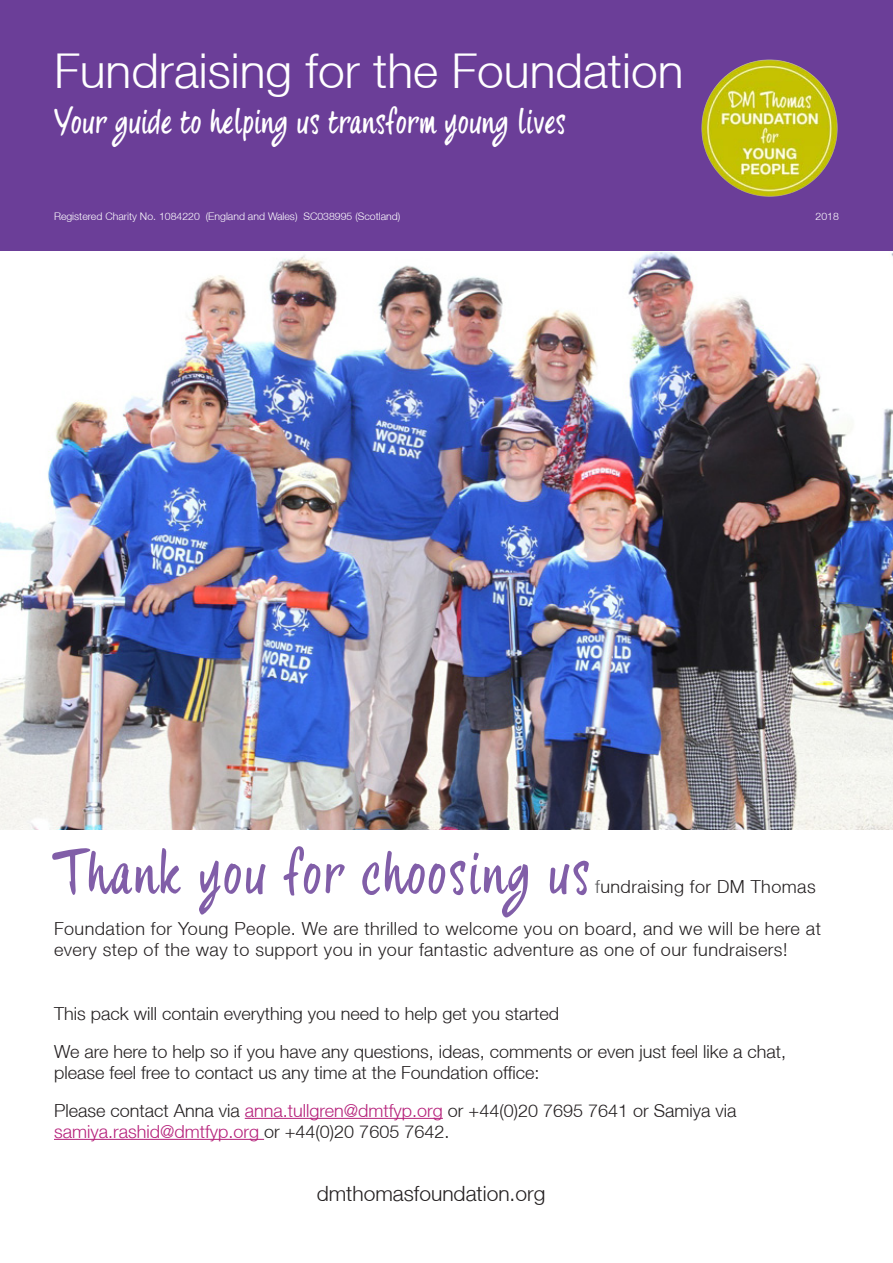
<style>
.page{position:relative;width:893px;height:1263px;background:#fff}
.page>*{position:absolute;margin:0;border:0;box-sizing:border-box;transform-origin:0 0}
.Main_title{font:60px "four Hand";letter-spacing:.025em;color:#815ea8}
.t1{font:300 48px "Helvetica Neue LT";color:#fff}
.t2{font:34.5px "four Hand";color:#fff}
.Body_text{font:300 21px "Helvetica Neue LT";color:#231f20}
.Body_text-2{font:300 18px/21px "Helvetica Neue LT";color:#231f20}
.Main_title-2{font:300 18px/21px "Helvetica Neue LT";letter-spacing:.025em;color:#231f20}
.t3{font:300 10.5px "Helvetica Neue LT";color:#fff}
.s1{color:#57585a}
.s2{color:#b5207a}
</style>
<div class="page">
<div style="left:0;top:0;width:893px;height:251px;background:#6b3e98"></div>
<img style="left:0;top:252px;width:893px;height:577px">
<hr style="left:245px;top:1118px;width:198px;height:1px;background:#b5207a">
<hr style="left:54px;top:1139px;width:210px;height:1px;background:#b5207a">
<img style="left:701px;top:59px;width:137px;height:138px">
<p class="t1" style="left:54px;top:42px;width:631px">Fundraising for the Foundation</p>
<p class="t2" style="left:54px;top:101px;width:513px">Your guide to helping us transform young lives</p>
<p class="t3" style="left:54px;top:210px;width:348px">Registered Charity No. 1084220 (England and Wales) SC038995 (Scotland)</p>
<p class="t3" style="left:815px;top:210px;width:25px">2018</p>
<p class="Main_title" style="left:54px;top:837px;width:537px">Thank you for choosing us</p>
<p class="Main_title-2" style="left:595px;top:876px;width:222px"><span class="s1">f</span>undraising for DM Thomas</p>
<p class="Main_title-2" style="left:54px;top:918px;width:768px">Foundation for Young People. We are thrilled to welcome you on board, and we will be here at every step of the way to support you in your fantastic adventure as one of our fundraisers!</p>
<p class="Body_text-2" style="left:54px;top:1002px;width:507px">This pack will contain everything you need to help get you started</p>
<p class="Body_text-2" style="left:54px;top:1040px;width:734px">We are here to help so if you have any questions, ideas, comments or even just feel like a chat, please feel free to contact us any time at the Foundation office:</p>
<p class="Body_text-2" style="left:54px;top:1099px;width:684px">Please contact Anna via <span class="s2">anna.tullgren@dmtfyp.org</span> or +44(0)20 7695 7641 or Samiya via <span class="s2">samiya.rashid@dmtfyp.org</span> or +44(0)20 7605 7642.</p>
<p class="Body_text" style="left:317px;top:1180px;width:230px">dmthomasfoundation.org</p>
</div>
